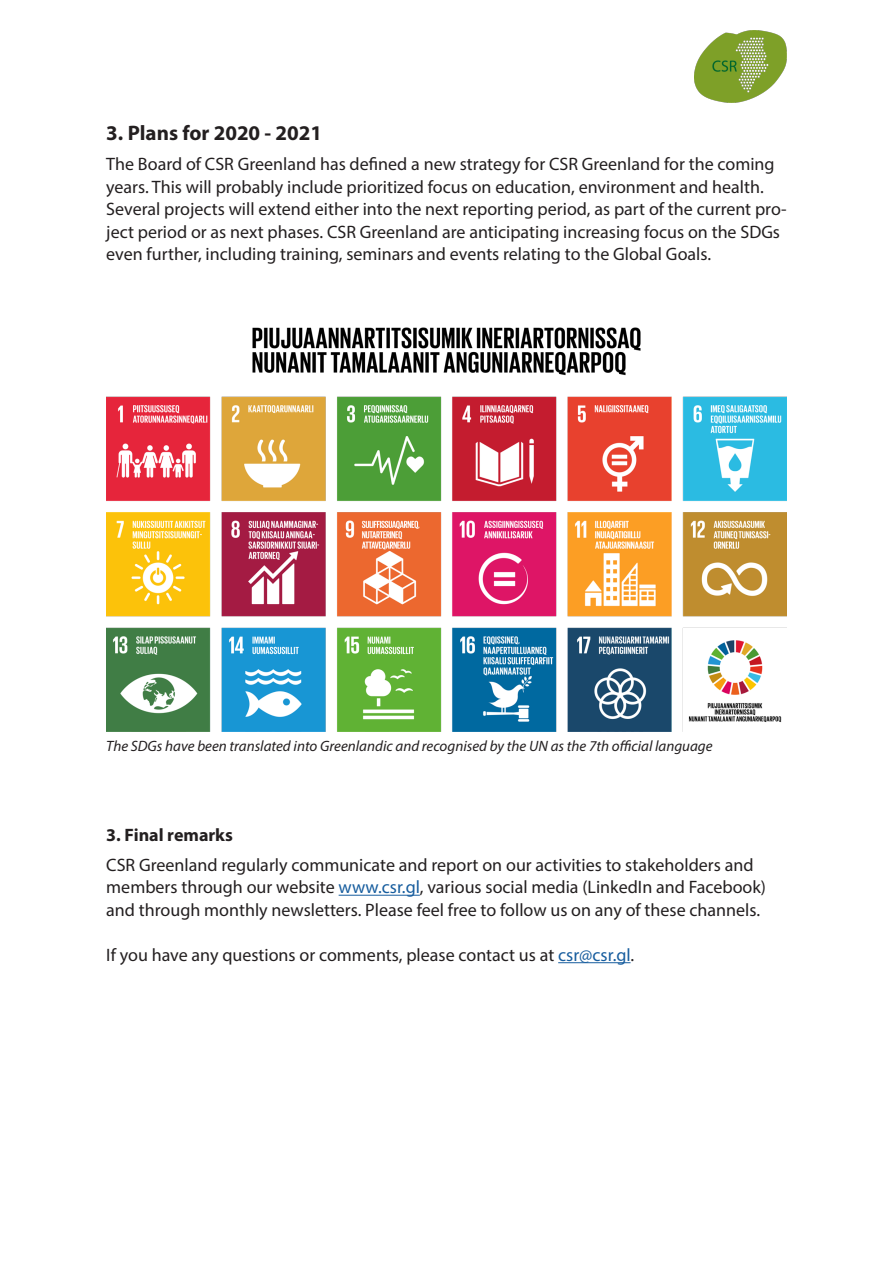
<style>
.page{position:relative;width:893px;height:1263px;background:#fff}
.page>*{position:absolute;margin:0;border:0;box-sizing:border-box;transform-origin:0 0}
.t1{font:700 21px "Myriad Pro";color:#231f20}
.t2{font:18px/22.5px "Myriad Pro";color:#231f20}
.t3{font:700 18px "Myriad Pro";color:#231f20}
.t4{font:italic 15px "Myriad Pro";color:#231f20}
.s1{color:#175d9e}
</style>
<div class="page">
<img style="left:694px;top:31px;width:93px;height:71px">
<hr style="left:339px;top:895px;width:81px;height:1px;background:#175d9e">
<hr style="left:558px;top:962px;width:72px;height:1px;background:#175d9e">
<img style="left:106px;top:327px;width:681px;height:405px">
<p class="t1" style="left:106px;top:120px;width:217px">3. Plans for 2020 - 2021</p>
<p class="t2" style="left:106px;top:153px;width:682px">The Board of CSR Greenland has defined a new strategy for CSR Greenland for the coming years. This will probably include prioritized focus on education, environment and health.<br>Several projects will extend either into the next reporting period, as part of the current pro&shy;ject period or as next phases. CSR Greenland are anticipating increasing focus on the SDGs even further, including training, seminars and events relating to the Global Goals.</p>
<p class="t4" style="left:106px;top:737px;width:608px">The SDGs have been translated into Greenlandic and recognised by the UN as the 7th official language</p>
<p class="t3" style="left:106px;top:823px;width:128px">3. Final remarks</p>
<p class="t2" style="left:106px;top:853px;width:661px">CSR Greenland regularly communicate and report on our activities to stakeholders and members through our website <span class="s1">www.csr.gl</span>, various social media (LinkedIn and Facebook) and through monthly newsletters. Please feel free to follow us on any of these channels.</p>
<p class="t2" style="left:106px;top:943px;width:529px">If you have any questions or comments, please contact us at <span class="s1">csr@csr.gl</span>.</p>
</div>
